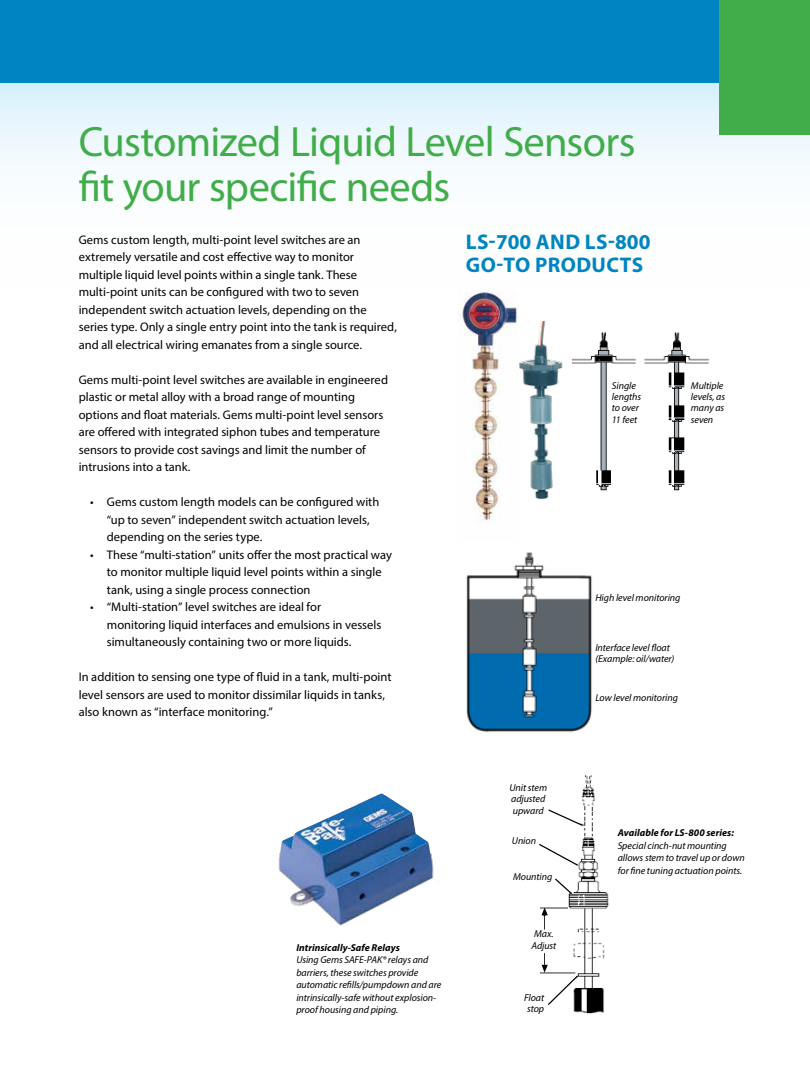
<style>
.page{position:relative;width:810px;height:1080px;background:#fff}
.page>*{position:absolute;margin:0;border:0;box-sizing:border-box;transform-origin:0 0}
.t1{font:42.5px/45px "Myriad Pro";letter-spacing:-.02em;color:#41ad49}
.t2{font:700 21.25px/22.5px "Myriad Pro";letter-spacing:.02em;color:#0085c2}
.t3{font:12.5px/17.5px "Myriad Pro";color:#000}
.t4{font:italic 10px/11.2px "Myriad Pro";letter-spacing:-.005em;color:#000}
.t5{font:italic 700 10px "Myriad Pro";letter-spacing:.005em;color:#000}
</style>
<div class="page">
<div style="left:0;top:82px;width:810px;height:248px;background:linear-gradient(to bottom,#e2f4fc,#fff)"></div>
<div style="left:0;top:0;width:810px;height:82px;background:#0085c2"></div>
<div style="left:720px;top:0;width:90px;height:134px;background:#41ad49"></div>
<img style="left:572px;top:319px;width:141px;height:172px">
<img style="left:466px;top:552px;width:126px;height:181px">
<img style="left:540px;top:775px;width:69px;height:239px">
<img style="left:278px;top:793px;width:156px;height:133px">
<div style="left:610px;top:378px;width:55px;height:45px;background:#fff"></div>
<div style="left:687px;top:378px;width:62px;height:45px;background:#fff"></div>
<img style="left:459px;top:279px;width:58px;height:244px">
<img style="left:513px;top:322px;width:55px;height:187px">
<svg style="left:547px;top:808px;width:37px;height:19px"></svg>
<svg style="left:539px;top:843px;width:40px;height:24px"></svg>
<svg style="left:554px;top:877px;width:19px;height:18px"></svg>
<svg style="left:542px;top:908px;width:6px;height:7px"></svg>
<svg style="left:542px;top:965px;width:37px;height:41px"></svg>
<h1 class="t1" style="left:79px;top:118px;width:558px">Customized Liquid Level Sensors fit your specific needs</h1>
<h2 class="t2" style="left:466px;top:230px;width:186px">LS-700 AND LS-800<br>GO-TO PRODUCTS</h2>
<p class="t3" style="left:79px;top:231px;width:320px">Gems custom length, multi-point level switches are an extremely versatile and cost effective way to monitor multiple liquid level points within a single tank. These multi-point units can be configured with two to seven independent switch actuation levels, depending on the series type. Only a single entry point into the tank is required, and all electrical wiring emanates from a single source.</p>
<p class="t3" style="left:79px;top:371px;width:311px">Gems multi-point level switches are available in engineered plastic or metal alloy with a broad range of mounting options and float materials. Gems multi-point level sensors are offered with integrated siphon tubes and temperature sensors to provide cost savings and limit the number of intrusions into a tank.</p>
<p class="t3" style="left:107px;top:493px;width:274px;text-indent:-17px">• Gems custom length models can be configured with “up to seven” independent switch actuation levels, depending on the series type.</p>
<p class="t3" style="left:107px;top:546px;width:287px;text-indent:-17px">• These “multi-station” units offer the most practical way to monitor multiple liquid level points within a single tank, using a single process connection</p>
<p class="t3" style="left:107px;top:598px;width:276px;text-indent:-17px">• “Multi-station” level switches are ideal for monitoring liquid interfaces and emulsions in vessels simultaneously containing two or more liquids.</p>
<p class="t3" style="left:79px;top:668px;width:314px">In addition to sensing one type of fluid in a tank, multi-point level sensors are used to monitor dissimilar liquids in tanks, also known as “interface monitoring.”</p>
<p class="t4" style="left:612px;top:380px;width:31px">Single lengths to over<br>11 feet</p>
<p class="t4" style="left:595px;top:592px;width:87px">High level monitoring</p>
<p class="t4" style="left:595px;top:641px;width:81px">Interface level float (Example: oil/water)</p>
<p class="t4" style="left:595px;top:691px;width:84px">Low level monitoring</p>
<p class="t4" style="left:691px;top:380px;width:36px">Multiple levels, as many as seven</p>
<p class="t5" style="left:296px;top:941px;width:105px">Intrinsically-Safe Relays</p>
<p class="t4" style="left:296px;top:954px;width:147px;line-height:12.5px">Using Gems SAFE-PAK® relays and barriers, these switches provide automatic refills/pumpdown and are intrinsically-safe without explosion&shy;proof housing and piping.</p>
<p class="t4" style="left:509px;top:782px;width:39px">Unit stem adjusted upward</p>
<p class="t4" style="left:512px;top:835px;width:26px">Union</p>
<p class="t4" style="left:513px;top:870px;width:41px">Mounting</p>
<p class="t4" style="left:531px;top:928px;width:27px">Max.<br>Adjust</p>
<p class="t4" style="left:524px;top:992px;width:22px;text-align:center">Float stop</p>
<p class="t5" style="left:618px;top:826px;width:118px">Available for LS-800 series:</p>
<p class="t4" style="left:618px;top:839px;width:128px;line-height:12.5px">Special cinch-nut mounting allows stem to travel up or down for fine tuning actuation points.</p>
</div>
